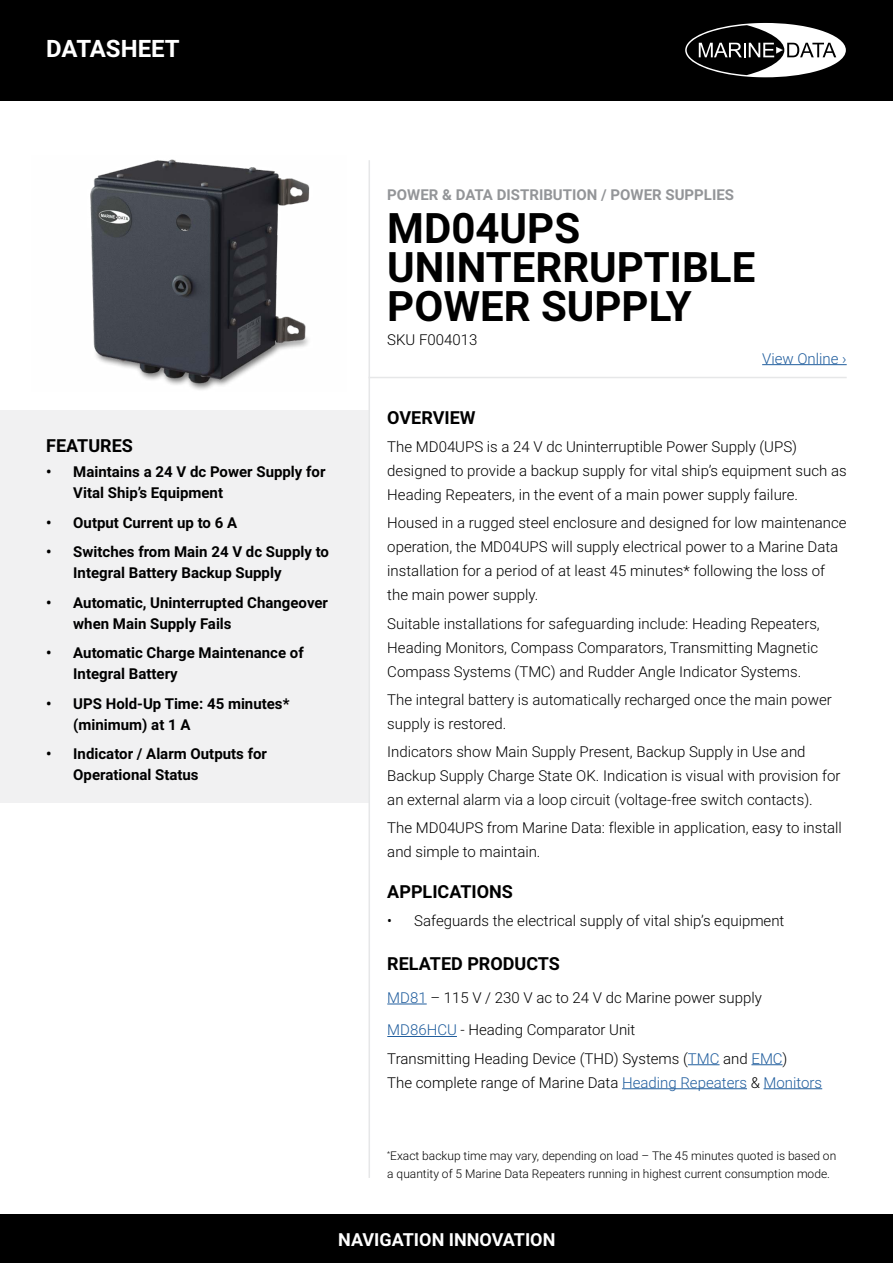
<style>
.page{position:relative;width:893px;height:1263px;background:#fff}
.page>*{position:absolute;margin:0;border:0;box-sizing:border-box;transform-origin:0 0}
.t1{font:700 42px/39px "Roboto";color:#000}
.t2{font:700 24px "Roboto";color:#fff}
.t3{font:700 18px "Roboto";color:#000}
.t4{font:700 18px "Roboto";color:#fff}
.t5{font:300 15px/24px "Roboto";color:#000}
.t6{font:700 15px/21px "Roboto";color:#000}
.t7{font:700 15px "Roboto";color:#939598}
.t8{font:300 15px "Roboto";color:#215e9e}
.t9{font:300 12px/18px "Roboto";color:#000}
.s1{color:#215e9e}
</style>
<div class="page">
<div style="left:0;top:1214px;width:893px;height:49px;background:#000"></div>
<hr style="left:387px;top:1003px;width:40px;height:1px;background:#215e9e">
<hr style="left:387px;top:1036px;width:70px;height:1px;background:#215e9e">
<hr style="left:688px;top:1064px;width:32px;height:1px;background:#215e9e">
<hr style="left:751px;top:1064px;width:31px;height:1px;background:#215e9e">
<hr style="left:622px;top:1088px;width:125px;height:1px;background:#215e9e">
<hr style="left:763px;top:1088px;width:59px;height:1px;background:#215e9e">
<div style="left:0;top:410px;width:369px;height:392px;background:#f1f1f2"></div>
<hr style="left:369px;top:160px;width:1px;height:1018px;background:#e6e7e8">
<hr style="left:369px;top:377px;width:478px;height:1px;background:#e6e7e8">
<hr style="left:762px;top:364px;width:85px;height:1px;background:#215e9e">
<div style="left:0;top:0;width:893px;height:100px;background:#000"></div>
<svg style="left:685px;top:23px;width:161px;height:54px"></svg>
<img style="left:90px;top:159px;width:220px;height:231px">
<h2 class="t2" style="left:46px;top:32px;width:135px">DATASHEET</h2>
<p class="t3" style="left:46px;top:433px;width:88px">FEATURES</p>
<p class="t6" style="left:73px;top:461px;width:254px;text-indent:-27px">• Maintains a 24 V dc Power Supply for<br>Vital Ship’s Equipment</p>
<p class="t6" style="left:46px;top:511px;width:192px">• Output Current up to 6 A</p>
<p class="t6" style="left:73px;top:541px;width:257px;text-indent:-27px">• Switches from Main 24 V dc Supply to<br>Integral Battery Backup Supply</p>
<p class="t6" style="left:73px;top:591px;width:256px;text-indent:-27px">• Automatic, Uninterrupted Changeover when Main Supply Fails</p>
<p class="t6" style="left:73px;top:642px;width:232px;text-indent:-27px">• Automatic Charge Maintenance of<br>Integral Battery</p>
<p class="t6" style="left:73px;top:692px;width:218px;text-indent:-27px">• UPS Hold-Up Time: 45 minutes* (minimum) at 1 A</p>
<p class="t6" style="left:73px;top:743px;width:195px;text-indent:-27px">• Indicator / Alarm Outputs for<br>Operational Status</p>
<p class="t7" style="left:387px;top:184px;width:348px">POWER &amp; DATA DISTRIBUTION / POWER SUPPLIES</p>
<h1 class="t1" style="left:387px;top:207px;width:370px">MD04UPS<br>UNINTERRUPTIBLE<br>POWER SUPPLY</h1>
<p class="t5" style="left:387px;top:327px;width:92px">SKU F004013</p>
<p class="t8" style="left:762px;top:348px;width:86px">View Online ›</p>
<p class="t3" style="left:387px;top:405px;width:90px">OVERVIEW</p>
<p class="t5" style="left:387px;top:434px;width:461px">The MD04UPS is a 24 V dc Uninterruptible Power Supply (UPS) designed to provide a backup supply for vital ship’s equipment such as<br>Heading Repeaters, in the event of a main power supply failure.</p>
<p class="t5" style="left:387px;top:510px;width:461px">Housed in a rugged steel enclosure and designed for low maintenance operation, the MD04UPS will supply electrical power to a Marine Data installation for a period of at least 45 minutes* following the loss of the main power supply.</p>
<p class="t5" style="left:387px;top:611px;width:434px;text-align:justify">Suitable installations for safeguarding include: Heading Repeaters, Heading Monitors, Compass Comparators, Transmitting Magnetic Compass Systems (TMC) and Rudder Angle Indicator Systems.</p>
<p class="t5" style="left:387px;top:687px;width:446px">The integral battery is automatically recharged once the main power supply is restored.</p>
<p class="t5" style="left:387px;top:739px;width:455px">Indicators show Main Supply Present, Backup Supply in Use and<br>Backup Supply Charge State OK. Indication is visual with provision for an external alarm via a loop circuit (voltage-free switch contacts).</p>
<p class="t5" style="left:387px;top:815px;width:456px">The MD04UPS from Marine Data: flexible in application, easy to install and simple to maintain.</p>
<p class="t3" style="left:387px;top:878px;width:127px">APPLICATIONS</p>
<p class="t5" style="left:387px;top:908px;width:399px">• Safeguards the electrical supply of vital ship’s equipment</p>
<p class="t3" style="left:387px;top:951px;width:174px">RELATED PRODUCTS</p>
<p class="t5" style="left:387px;top:981px;width:376px;line-height:32.5px"><span class="s1">MD81</span> – 115 V / 230 V ac to 24 V dc Marine power supply<br><span class="s1">MD86HCU</span> - Heading Comparator Unit</p>
<p class="t5" style="left:387px;top:1046px;width:436px">Transmitting Heading Device (THD) Systems (<span class="s1">TMC</span> and <span class="s1">EMC</span>)<br>The complete range of Marine Data <span class="s1">Heading Repeaters</span> &amp; <span class="s1">Monitors</span></p>
<p class="t9" style="left:387px;top:1146px;width:450px"><sup>*</sup>Exact backup time may vary, depending on load – The 45 minutes quoted is based on a quantity of 5 Marine Data Repeaters running in highest current consumption mode.</p>
<p class="t4" style="left:338px;top:1226px;width:219px">NAVIGATION INNOVATION</p>
</div>
